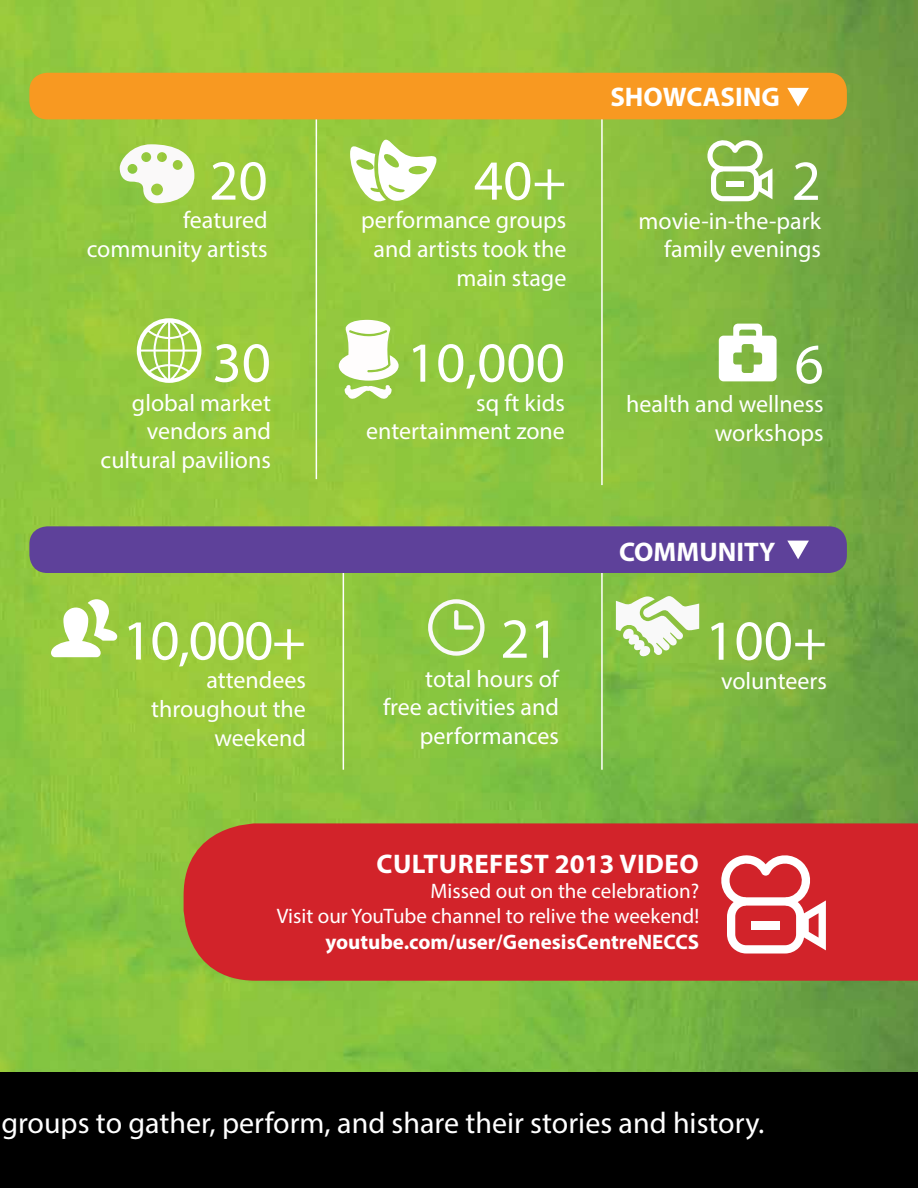
<style>
.page{position:relative;width:918px;height:1188px;background:#fff}
.page>*{position:absolute;margin:0;border:0;box-sizing:border-box;transform-origin:0 0}
.t1{font:57px "Myriad Pro";color:#fff}
.t2{font:30px "Myriad Pro";color:#fff}
.t3{font:700 27px "Myriad Pro";letter-spacing:.02em;color:#fff}
.t4{font:24px/28.8px "Myriad Pro";color:#fff;text-align:right}
.t5{font:21px/25.2px "Myriad Pro";color:#fff;text-align:right}
.t6{font:700 21px "Myriad Pro";color:#fff}
</style>
<div class="page">
<img style="left:0;top:0;width:918px;height:1073px">
<hr style="left:601px;top:112px;width:2px;height:373px;background:#fff">
<hr style="left:601px;top:557px;width:2px;height:213px;background:#fff">
<hr style="left:316px;top:112px;width:1px;height:367px;background:#fff">
<hr style="left:343px;top:557px;width:1px;height:213px;background:#fff">
<div style="left:0;top:1073px;width:918px;height:115px;background:#000"></div>
<div style="left:29px;top:73px;width:818px;height:46px;background:#f89921;border-radius:18px"></div>
<div style="left:29px;top:526px;width:818px;height:47px;background:#5e419a;border-radius:18px"></div>
<div style="left:184px;top:823px;width:734px;height:158px;background:#d2232a"></div>
<svg style="left:719px;top:853px;width:107px;height:101px"></svg>
<svg style="left:787px;top:88px;width:22px;height:19px"></svg>
<svg style="left:787px;top:541px;width:22px;height:18px"></svg>
<svg style="left:706px;top:139px;width:66px;height:62px"></svg>
<svg style="left:428px;top:599px;width:57px;height:57px"></svg>
<svg style="left:719px;top:324px;width:58px;height:57px"></svg>
<svg style="left:137px;top:318px;width:64px;height:65px"></svg>
<svg style="left:120px;top:144px;width:74px;height:59px"></svg>
<svg style="left:51px;top:599px;width:66px;height:58px"></svg>
<svg style="left:339px;top:320px;width:60px;height:80px"></svg>
<svg style="left:350px;top:140px;width:86px;height:61px"></svg>
<svg style="left:616px;top:596px;width:83px;height:61px"></svg>
<h1 class="t1" style="left:209px;top:145px;width:60px">20</h1>
<p class="t4" style="left:87px;top:206px;width:183px">featured community artists</p>
<h1 class="t1" style="left:212px;top:327px;width:60px">30</h1>
<p class="t4" style="left:101px;top:388px;width:172px">global market vendors and cultural pavilions</p>
<h1 class="t1" style="left:123px;top:605px;width:185px">10,000+</h1>
<p class="t4" style="left:151px;top:666px;width:156px">attendees throughout the weekend</p>
<h1 class="t1" style="left:474px;top:145px;width:94px">40+</h1>
<p class="t4" style="left:361px;top:206px;width:207px">performance groups and artists took the main stage</p>
<h1 class="t1" style="left:407px;top:327px;width:160px">10,000</h1>
<p class="t4" style="left:366px;top:388px;width:200px">sq ft kids entertainment zone</p>
<h1 class="t1" style="left:500px;top:603px;width:60px">21</h1>
<p class="t4" style="left:383px;top:664px;width:177px">total hours of free activities and performances</p>
<p class="t3" style="left:610px;top:79px;width:169px">SHOWCASING</p>
<h1 class="t1" style="left:792px;top:146px;width:31px">2</h1>
<p class="t4" style="left:639px;top:206px;width:184px">movie-in-the-park family evenings</p>
<h1 class="t1" style="left:795px;top:329px;width:31px">6</h1>
<p class="t4" style="left:626px;top:389px;width:199px">health and wellness workshops</p>
<p class="t3" style="left:619px;top:534px;width:37px">COMMU</p>
<p class="t3" style="left:718px;top:534px;width:32px">NITY</p>
<h1 class="t1" style="left:705px;top:606px;width:123px">100+</h1>
<p class="t4" style="left:721px;top:666px;width:107px">volunteers</p>
<p class="t3" style="left:376px;top:846px;width:324px">CultureFest 2013 Video</p>
<p class="t5" style="left:277px;top:878px;width:424px">Missed out on the celebration?<br>Visit our YouTube channel to relive the weekend!</p>
<p class="t6" style="left:325px;top:928px;width:375px">youtube.com/user/GenesisCentreNECCS</p>
<p class="t2" style="left:2px;top:1104px;width:764px">groups to gather, perform, and share their stories and history.</p>
</div>
